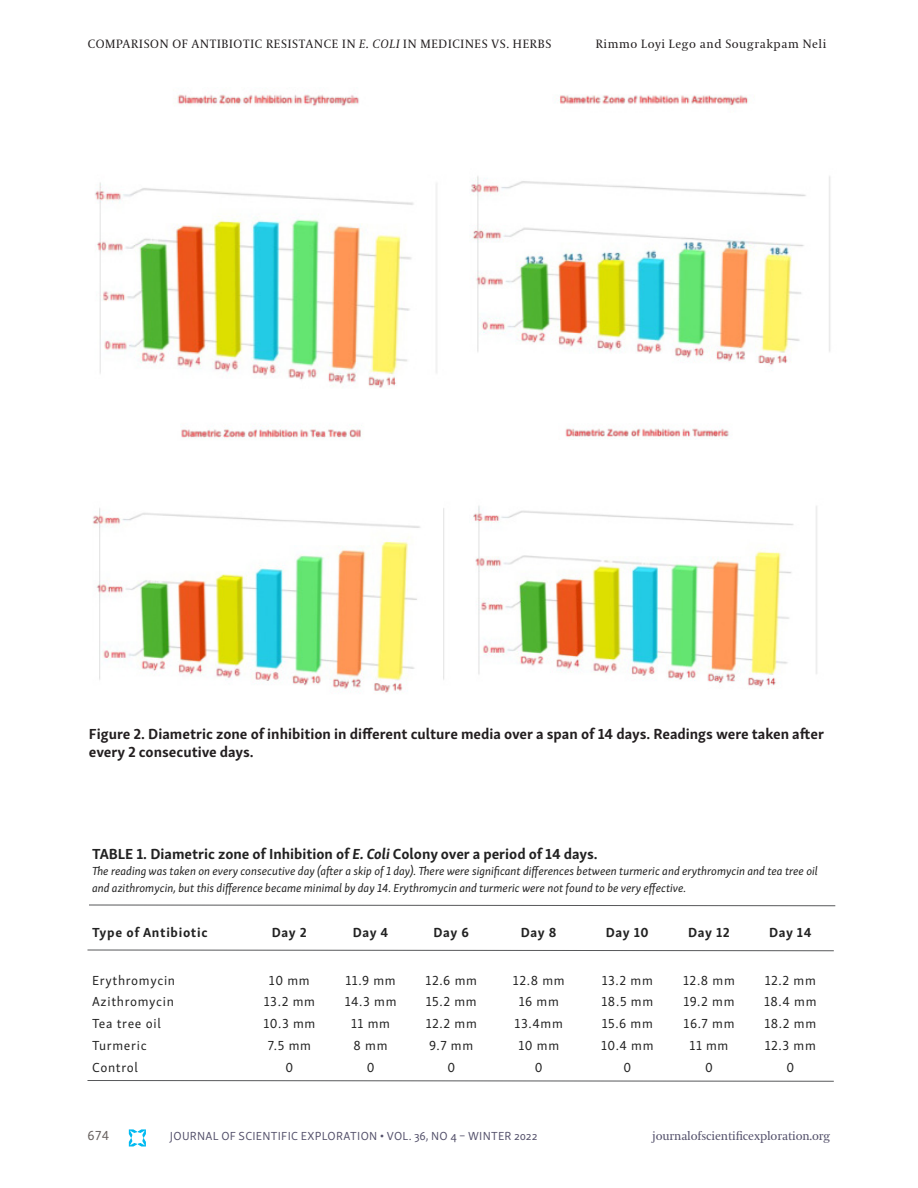
<style>
.page{position:relative;width:918px;height:1188px;background:#fff}
.page>*{position:absolute;margin:0;border:0;box-sizing:border-box;transform-origin:0 0}
.TX_11_13{font:700 15px/18px "Skolar Sans PE";color:#231f20}
.t1{font:700 15px "Skolar Sans PE";color:#222}
.t2{font:13.5px "Skolar Sans PE";letter-spacing:.05em;color:#222}
.t3{font:700 13.5px "Skolar Sans PE";letter-spacing:.045em;color:#222}
.t4{font:13.5px "Skolar Sans PE";color:#66605e}
.t5{font:italic 12px/16.5px "Skolar Sans PE";color:#222}
.t6{font:12px "Coranto 2";letter-spacing:.06em;color:#231f20}
.t7{font:12px "Skolar Sans PE";letter-spacing:.025em;color:#53506a}
.t8{font:12px "Coranto 2";letter-spacing:-.01em;color:#53506a}
.s1{font-style:italic}
</style>
<div class="page">
<svg style="left:129px;top:1129px;width:17px;height:18px"></svg>
<img style="left:471px;top:94px;width:359px;height:271px">
<img style="left:93px;top:425px;width:351px;height:268px">
<img style="left:95px;top:94px;width:342px;height:294px">
<img style="left:473px;top:428px;width:344px;height:259px">
<svg style="left:89px;top:904px;width:747px;height:3px"></svg>
<svg style="left:87px;top:949px;width:747px;height:3px"></svg>
<svg style="left:87px;top:1080px;width:747px;height:2px"></svg>
<p class="t6" style="left:88px;top:37px;width:465px">COMPARISON OF ANTIBIOTIC RESISTANCE IN <span class="s1">E. COLI</span> IN MEDICINES VS. HERBS</p>
<p class="t6" style="left:596px;top:37px;width:232px">Rimmo Loyi Lego and Sougrakpam Neli</p>
<p class="TX_11_13" style="left:89px;top:724px;width:737px">Figure 2. Diametric zone of inhibition in different culture media over a span of 14 days. Readings were taken after every 2 consecutive days.</p>
<p class="t1" style="left:92px;top:841px;width:507px">TABLE 1. Diametric zone of Inhibition of <span class="s1">E. Coli</span> Colony over a period of 14 days.</p>
<p class="t5" style="left:92px;top:862px;width:727px">The reading was taken on every consecutive day (after a skip of 1 day). There were significant differences between turmeric and erythromycin and tea tree oil and azithromycin, but this difference became minimal by day 14. Erythromycin and turmeric were not found to be very effective.</p>
<p class="t3" style="left:92px;top:922px;width:117px">Type of Antibiotic</p>
<p class="t3" style="left:272px;top:922px;width:36px">Day 2</p>
<p class="t3" style="left:353px;top:922px;width:37px">Day 4</p>
<p class="t3" style="left:434px;top:922px;width:37px">Day 6</p>
<p class="t3" style="left:521px;top:922px;width:37px">Day 8</p>
<p class="t3" style="left:606px;top:922px;width:44px">Day 10</p>
<p class="t3" style="left:688px;top:922px;width:43px">Day 12</p>
<p class="t3" style="left:769px;top:922px;width:44px">Day 14</p>
<p class="t2" style="left:92px;top:970px;width:85px">Erythromycin</p>
<p class="t2" style="left:269px;top:970px;width:42px">10 mm</p>
<p class="t2" style="left:345px;top:970px;width:52px">11.9 mm</p>
<p class="t2" style="left:426px;top:970px;width:53px">12.6 mm</p>
<p class="t2" style="left:513px;top:970px;width:53px">12.8 mm</p>
<p class="t2" style="left:602px;top:970px;width:53px">13.2 mm</p>
<p class="t2" style="left:683px;top:970px;width:53px">12.8 mm</p>
<p class="t2" style="left:765px;top:970px;width:53px">12.2 mm</p>
<p class="t2" style="left:92px;top:992px;width:83px">Azithromycin</p>
<p class="t2" style="left:264px;top:992px;width:53px">13.2 mm</p>
<p class="t2" style="left:345px;top:992px;width:53px">14.3 mm</p>
<p class="t2" style="left:426px;top:992px;width:52px">15.2 mm</p>
<p class="t2" style="left:519px;top:992px;width:42px">16 mm</p>
<p class="t2" style="left:602px;top:992px;width:53px">18.5 mm</p>
<p class="t2" style="left:683px;top:992px;width:53px">19.2 mm</p>
<p class="t2" style="left:764px;top:992px;width:54px">18.4 mm</p>
<p class="t2" style="left:92px;top:1013px;width:70px">Tea tree oil</p>
<p class="t2" style="left:263px;top:1013px;width:53px">10.3 mm</p>
<p class="t2" style="left:351px;top:1013px;width:40px">11 mm</p>
<p class="t2" style="left:426px;top:1013px;width:53px">12.2 mm</p>
<p class="t2" style="left:515px;top:1013px;width:50px">13.4mm</p>
<p class="t2" style="left:602px;top:1013px;width:53px">15.6 mm</p>
<p class="t2" style="left:684px;top:1013px;width:52px">16.7 mm</p>
<p class="t2" style="left:764px;top:1013px;width:53px">18.2 mm</p>
<p class="t2" style="left:92px;top:1035px;width:56px">Turmeric</p>
<p class="t2" style="left:268px;top:1035px;width:45px">7.5 mm</p>
<p class="t2" style="left:354px;top:1035px;width:35px">8 mm</p>
<p class="t2" style="left:429px;top:1035px;width:45px">9.7 mm</p>
<p class="t2" style="left:518px;top:1035px;width:42px">10 mm</p>
<p class="t2" style="left:601px;top:1035px;width:54px">10.4 mm</p>
<p class="t2" style="left:690px;top:1035px;width:40px">11 mm</p>
<p class="t2" style="left:765px;top:1035px;width:53px">12.3 mm</p>
<p class="t2" style="left:92px;top:1057px;width:47px">Control</p>
<p class="t2" style="left:285px;top:1057px;width:9px">0</p>
<p class="t2" style="left:367px;top:1057px;width:9px">0</p>
<p class="t2" style="left:447px;top:1057px;width:9px">0</p>
<p class="t2" style="left:535px;top:1057px;width:9px">0</p>
<p class="t2" style="left:623px;top:1057px;width:9px">0</p>
<p class="t2" style="left:705px;top:1057px;width:9px">0</p>
<p class="t2" style="left:786px;top:1057px;width:9px">0</p>
<p class="t4" style="left:87px;top:1126px;width:23px">674</p>
<p class="t7" style="left:170px;top:1127px;width:369px">JOURNAL OF SCIENTIFIC EXPLORATION • VOL. 36, NO 4 – WINTER 2022</p>
<p class="t8" style="left:652px;top:1129px;width:180px">journalofscientificexploration.org</p>
</div>
